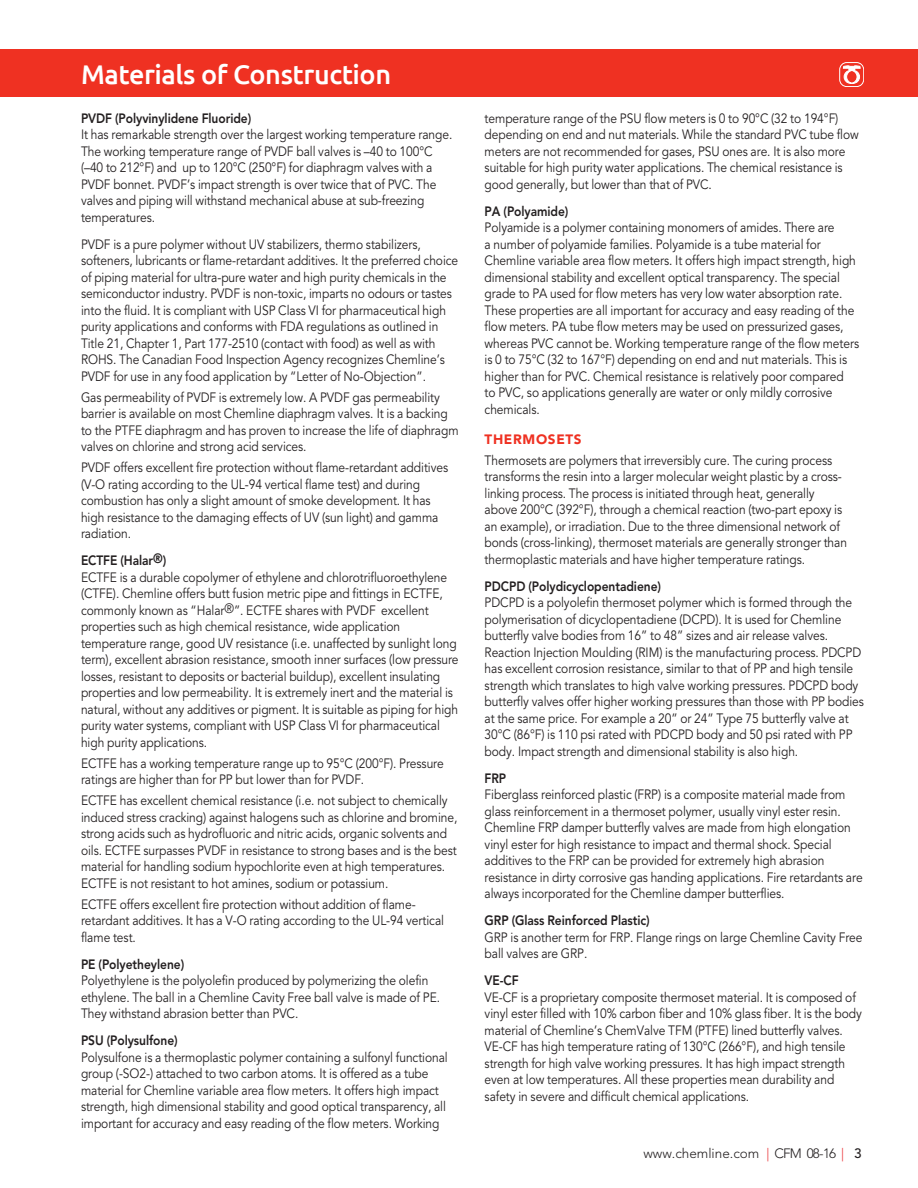
<style>
.page{position:relative;width:918px;height:1188px;background:#fff}
.page>*{position:absolute;margin:0;border:0;box-sizing:border-box;transform-origin:0 0}
.Header_on_thin_Red{font:500 27px "Ubuntu";letter-spacing:-.015em;color:#fff}
.t1{font:13.5px/16.5px "Avenir LT Std";letter-spacing:-.005em;color:#231f20;scale:.89 1}
.t2{font:300 13.5px "Avenir LT Std";color:#231f20}
.t3{font:900 13.5px "Avenir LT Std";letter-spacing:.05em;color:#ef3122}
.s1{font-weight:800}
.s2{color:#e9282d}
.s3{font-weight:500}
</style>
<div class="page">
<div style="left:0;top:50px;width:918px;height:47px;background:#ef3122"></div>
<svg style="left:840px;top:63px;width:24px;height:24px"></svg>
<div style="left:839px;top:62px;width:25px;height:25px;border:1px solid #fff;border-radius:7px"></div>
<svg style="left:843px;top:66px;width:17px;height:17px"></svg>
<p class="Header_on_thin_Red" style="left:81px;top:57px;width:312px">Materials of Construction</p>
<p class="t1" style="left:81px;top:110px;width:419px"><span class="s1">PVDF (Polyvinylidene Fluoride)<br></span>It has remarkable strength over the largest working temperature range.<br>The working temperature range of PVDF ball valves is –40 to 100°C (–40 to 212°F) and up to 120°C (250°F) for diaphragm valves with a PVDF bonnet. PVDF’s impact strength is over twice that of PVC. The valves and piping will withstand mechanical abuse at sub-freezing temperatures.</p>
<p class="t1" style="left:81px;top:236px;width:425px">PVDF is a pure polymer without UV stabilizers, thermo stabilizers, softeners, lubricants or flame-retardant additives. It the preferred choice of piping material for ultra-pure water and high purity chemicals in the semiconductor industry. PVDF is non-toxic, imparts no odours or tastes into the fluid. It is compliant with USP Class VI for pharmaceutical high purity applications and conforms with FDA regulations as outlined in Title 21, Chapter 1, Part 177-2510 (contact with food) as well as with ROHS. The Canadian Food Inspection Agency recognizes Chemline’s PVDF for use in any food application by “Letter of No-Objection”.</p>
<p class="t1" style="left:81px;top:389px;width:426px">Gas permeability of PVDF is extremely low. A PVDF gas permeability barrier is available on most Chemline diaphragm valves. It is a backing to the PTFE diaphragm and has proven to increase the life of diaphragm valves on chlorine and strong acid services.</p>
<p class="t1" style="left:81px;top:460px;width:414px">PVDF offers excellent fire protection without flame-retardant additives (V-O rating according to the UL-94 vertical flame test) and during combustion has only a slight amount of smoke development. It has high resistance to the damaging effects of UV (sun light) and gamma radiation.</p>
<p class="t1" style="left:81px;top:553px;width:426px"><span class="s1">ECTFE (Halar</span><sup>®</sup><span class="s1">)<br></span>ECTFE is a durable copolymer of ethylene and chlorotrifluoroethylene (CTFE). Chemline offers butt fusion metric pipe and fittings in ECTFE, commonly known as “Halar®”. ECTFE shares with PVDF excellent properties such as high chemical resistance, wide application temperature range, good UV resistance (i.e. unaffected by sunlight long term), excellent abrasion resistance, smooth inner surfaces (low pressure losses, resistant to deposits or bacterial buildup), excellent insulating properties and low permeability. It is extremely inert and the material is natural, without any additives or pigment. It is suitable as piping for high purity water systems, compliant with USP Class VI for pharmaceutical high purity applications.</p>
<p class="t1" style="left:81px;top:755px;width:409px">ECTFE has a working temperature range up to 95°C (200°F). Pressure ratings are higher than for PP but lower than for PVDF.</p>
<p class="t1" style="left:81px;top:793px;width:424px">ECTFE has excellent chemical resistance (i.e. not subject to chemically induced stress cracking) against halogens such as chlorine and bromine, strong acids such as hydrofluoric and nitric acids, organic solvents and oils. ECTFE surpasses PVDF in resistance to strong bases and is the best material for handling sodium hypochlorite even at high temperatures.<br>ECTFE is not resistant to hot amines, sodium or potassium.</p>
<p class="t1" style="left:81px;top:896px;width:409px">ECTFE offers excellent fire protection without addition of flame&shy;retardant additives. It has a V-O rating according to the UL-94 vertical flame test.</p>
<p class="t1" style="left:81px;top:956px;width:405px"><span class="s1">PE (Polyetheylene)<br></span>Polyethylene is the polyolefin produced by polymerizing the olefin ethylene. The ball in a Chemline Cavity Free ball valve is made of PE.<br>They withstand abrasion better than PVC.</p>
<p class="t1" style="left:81px;top:1033px;width:414px"><span class="s1">PSU (Polysulfone)<br></span>Polysulfone is a thermoplastic polymer containing a sulfonyl functional group (-SO2-) attached to two carbon atoms. It is offered as a tube material for Chemline variable area flow meters. It offers high impact strength, high dimensional stability and good optical transparency, all important for accuracy and easy reading of the flow meters. Working</p>
<p class="t1" style="left:485px;top:110px;width:422px">temperature range of the PSU flow meters is 0 to 90°C (32 to 194°F) depending on end and nut materials. While the standard PVC tube flow meters are not recommended for gases, PSU ones are. It is also more suitable for high purity water applications. The chemical resistance is good generally, but lower than that of PVC.</p>
<p class="t1" style="left:485px;top:203px;width:422px"><span class="s1">PA (Polyamide)<br></span>Polyamide is a polymer containing monomers of amides. There are<br>a number of polyamide families. Polyamide is a tube material for Chemline variable area flow meters. It offers high impact strength, high dimensional stability and excellent optical transparency. The special grade to PA used for flow meters has very low water absorption rate.<br>These properties are all important for accuracy and easy reading of the flow meters. PA tube flow meters may be used on pressurized gases, whereas PVC cannot be. Working temperature range of the flow meters is 0 to 75°C (32 to 167°F) depending on end and nut materials. This is higher than for PVC. Chemical resistance is relatively poor compared<br>to PVC, so applications generally are water or only mildly corrosive chemicals.</p>
<p class="t3" style="left:485px;top:431px;width:99px">THERMOSETS</p>
<p class="t1" style="left:485px;top:452px;width:409px">Thermosets are polymers that irreversibly cure. The curing process transforms the resin into a larger molecular weight plastic by a cross&shy;linking process. The process is initiated through heat, generally above 200°C (392°F), through a chemical reaction (two-part epoxy is an example), or irradiation. Due to the three dimensional network of bonds (cross-linking), thermoset materials are generally stronger than thermoplastic materials and have higher temperature ratings.</p>
<p class="t1" style="left:485px;top:578px;width:428px"><span class="s1">PDCPD (Polydicyclopentadiene)<br></span>PDCPD is a polyolefin thermoset polymer which is formed through the polymerisation of dicyclopentadiene (DCPD). It is used for Chemline butterfly valve bodies from 16” to 48” sizes and air release valves.<br>Reaction Injection Moulding (RIM) is the manufacturing process. PDCPD has excellent corrosion resistance, similar to that of PP and high tensile strength which translates to high valve working pressures. PDCPD body butterfly valves offer higher working pressures than those with PP bodies at the same price. For example a 20” or 24” Type 75 butterfly valve at 30°C (86°F) is 110 psi rated with PDCPD body and 50 psi rated with PP body. Impact strength and dimensional stability is also high.</p>
<p class="t1" style="left:485px;top:770px;width:426px"><span class="s1">FRP<br></span>Fiberglass reinforced plastic (FRP) is a composite material made from glass reinforcement in a thermoset polymer, usually vinyl ester resin.<br>Chemline FRP damper butterfly valves are made from high elongation vinyl ester for high resistance to impact and thermal shock. Special additives to the FRP can be provided for extremely high abrasion resistance in dirty corrosive gas handing applications. Fire retardants are always incorporated for the Chemline damper butterflies.</p>
<p class="t1" style="left:485px;top:913px;width:426px"><span class="s1">GRP (Glass Reinforced Plastic)<br></span>GRP is another term for FRP. Flange rings on large Chemline Cavity Free ball valves are GRP.</p>
<p class="t1" style="left:485px;top:973px;width:425px"><span class="s1">VE-CF<br></span>VE-CF is a proprietary composite thermoset material. It is composed of vinyl ester filled with 10% carbon fiber and 10% glass fiber. It is the body material of Chemline’s ChemValve TFM (PTFE) lined butterfly valves.<br>VE-CF has high temperature rating of 130°C (266°F), and high tensile strength for high valve working pressures. It has high impact strength even at low temperatures. All these properties mean durability and safety in severe and difficult chemical applications.</p>
<p class="t2" style="left:643px;top:1145px;width:220px">www.chemline.com <span class="s2">|</span> CFM 08-16 <span class="s2">|</span> <span class="s3">3</span></p>
</div>
